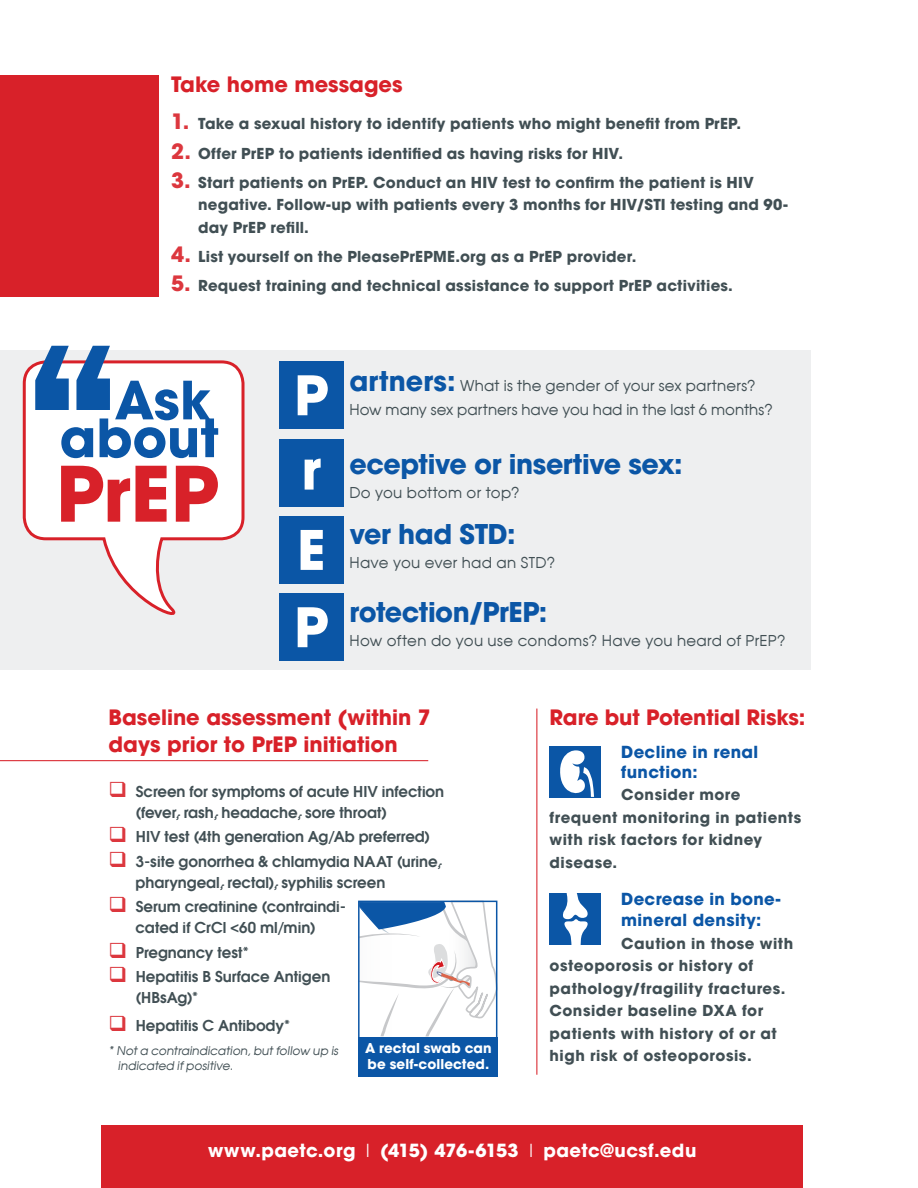
<style>
.page{position:relative;width:918px;height:1188px;background:#fff}
.page>*{position:absolute;margin:0;border:0;box-sizing:border-box;transform-origin:0 0}
.t1{font:900 180px "Archivo";color:#0b56a6}
.t2{font:700 75.6px "Avant Garde LT";color:#d82129}
.t3{font:700 54px/74.2px "Avant Garde LT";color:#fff}
.t4{font:700 52.2px/37.8px "Avant Garde LT";color:#0b56a6;text-align:right}
.t5{font:700 27px "Avant Garde LT";letter-spacing:-.015em;color:#0b56a6}
.t6{font:700 21px/27px "Avant Garde LT";color:#d82129}
.t7{font:700 18px "Avant Garde LT";letter-spacing:.025em;color:#fff}
.t8{font:700 16.5px/19.5px "Avant Garde LT";letter-spacing:.02em;color:#0b56a6}
.t9{font:700 15px/22.5px "Avant Garde LT";letter-spacing:.02em;color:#414f54}
.t10{font:600 15px/24.5px "Avant Garde";letter-spacing:-.005em;color:#414f54}
.t11{font:15px/24px "Avant Garde";letter-spacing:.01em;color:#414f54}
.t12{font:700 13.5px/16.5px "Avant Garde LT";letter-spacing:.005em;color:#fff}
.t13{font:12px/15px "Avant Garde";color:#414f54}
.s1{font-size:21px;color:#dc373e}
.s2{font-family:"Avant Garde LT";font-weight:700;font-size:27px;color:#0b56a6}
.s3{font-family:"Avant Garde";font-weight:400}
</style>
<div class="page">
<div style="left:0;top:350px;width:811px;height:319px;background:#eeeff0"></div>
<svg style="left:359px;top:900px;width:139px;height:136px"></svg>
<div style="left:0;top:75px;width:158px;height:222px;background:#d82129"></div>
<svg style="left:22px;top:360px;width:223px;height:255px"></svg>
<div style="left:101px;top:1125px;width:702px;height:63px;background:#d82129"></div>
<div style="left:279px;top:362px;width:64px;height:67px;background:#0b56a6"></div>
<div style="left:279px;top:439px;width:64px;height:67px;background:#0b56a6"></div>
<div style="left:279px;top:516px;width:64px;height:68px;background:#0b56a6"></div>
<div style="left:279px;top:594px;width:64px;height:67px;background:#0b56a6"></div>
<hr style="left:0;top:760px;width:428px;height:1px;background:#d82129">
<div style="left:550px;top:746px;width:51px;height:52px;background:#0b56a6"></div>
<svg style="left:560px;top:750px;width:34px;height:47px"></svg>
<div style="left:550px;top:894px;width:51px;height:51px;background:#0b56a6"></div>
<svg style="left:563px;top:893px;width:25px;height:52px"></svg>
<hr style="left:536px;top:709px;width:1px;height:366px;background:#d82129">
<div style="left:358px;top:1037px;width:140px;height:40px;background:#0b56a6"></div>
<div style="left:358px;top:901px;width:139px;height:138px;border:2px solid #0b56a6"></div>
<h3 class="t6" style="left:171px;top:71px;width:233px">Take home messages</h3>
<p class="t9" style="left:171px;top:113px;width:572px"><span class="s1">1.</span> Take a sexual history to identify patients who might benefit from PrEP.</p>
<p class="t9" style="left:171px;top:142px;width:453px"><span class="s1">2.</span> Offer PrEP to patients identified as having risks for HIV.</p>
<p class="t9" style="left:198px;top:171px;width:591px;text-indent:-27px"><span class="s1">3.</span> Start patients on PrEP. Conduct an HIV test to confirm the patient is HIV negative. Follow-up with patients every 3 months for HIV/STI testing and 90- day PrEP refill.</p>
<p class="t9" style="left:171px;top:245px;width:467px"><span class="s1">4.</span> List yourself on the PleasePrEPME.org as a PrEP provider.</p>
<p class="t9" style="left:171px;top:275px;width:563px"><span class="s1">5.</span> Request training and technical assistance to support PrEP activities.</p>
<h1 class="t1" style="left:28px;top:297px;width:91px">“</h1>
<h3 class="t4" style="left:60px;top:381px;width:161px">Ask about</h3>
<h2 class="t2" style="left:56px;top:445px;width:164px">PrEP</h2>
<h3 class="t3" style="left:294px;top:358px;width:36px">P r</h3>
<h3 class="t3" style="left:294px;top:511px;width:36px;line-height:77.2px">E<br>P</h3>
<p class="t11" style="left:349px;top:373px;width:425px"><span class="s2">artners:</span> What is the gender of your sex partners?<br>How many sex partners have you had in the last 6 months?</p>
<h3 class="t5" style="left:349px;top:446px;width:335px">eceptive or insertive sex:</h3>
<p class="t11" style="left:349px;top:480px;width:172px">Do you bottom or top?</p>
<h3 class="t5" style="left:349px;top:516px;width:168px">ver had STD:</h3>
<p class="t11" style="left:349px;top:550px;width:207px">Have you ever had an STD?</p>
<h3 class="t5" style="left:349px;top:594px;width:199px">rotection/PrEP:</h3>
<p class="t11" style="left:349px;top:628px;width:438px">How often do you use condoms? Have you heard of PrEP?</p>
<h3 class="t6" style="left:109px;top:703px;width:324px">Baseline assessment (within 7 days prior to PrEP initiation</h3>
<h3 class="t6" style="left:550px;top:703px;width:257px">Rare but Potential Risks:</h3>
<p class="t8" style="left:621px;top:742px;width:138px">Decline in renal function:</p>
<p class="t9" style="left:550px;top:783px;width:253px;text-indent:72px">Consider more frequent monitoring in patients with risk factors for kidney disease.</p>
<p class="t8" style="left:621px;top:889px;width:161px;line-height:21px">Decrease in bone&shy;mineral density:</p>
<p class="t9" style="left:550px;top:932px;width:245px;text-indent:72px">Caution in those with osteoporosis or history of pathology/fragility fractures.<br>Consider baseline DXA for patients with history of or at high risk of osteoporosis.</p>
<p class="t10" style="left:136px;top:779px;width:310px;line-height:21px">Screen for symptoms of acute HIV infection (fever, rash, headache, sore throat)</p>
<p class="t10" style="left:136px;top:823px;width:307px">HIV test (4th generation Ag/Ab preferred)<br>3-site gonorrhea &amp; chlamydia NAAT (urine,</p>
<p class="t10" style="left:136px;top:869px;width:251px">pharyngeal, rectal), syphilis screen<br>Serum creatinine (contraindi-</p>
<p class="t10" style="left:136px;top:914px;width:196px">cated if CrCl &lt;60 ml/min)<br>Pregnancy test*<br>Hepatitis B Surface Antigen</p>
<p class="t10" style="left:136px;top:983px;width:156px;line-height:27.5px">(HBsAg)*<br>Hepatitis C Antibody*</p>
<p class="t13" style="left:118px;top:1043px;width:224px;text-indent:-9px">* Not a contraindication, but follow up is indicated if positive.</p>
<p class="t12" style="left:365px;top:1039px;width:128px">A rectal swab can be self-collected.</p>
<p class="t7" style="left:208px;top:1139px;width:490px">www.paetc.org <span class="s3">|</span> (415) 476-6153 <span class="s3">|</span> paetc@ucsf.edu</p>
</div>
